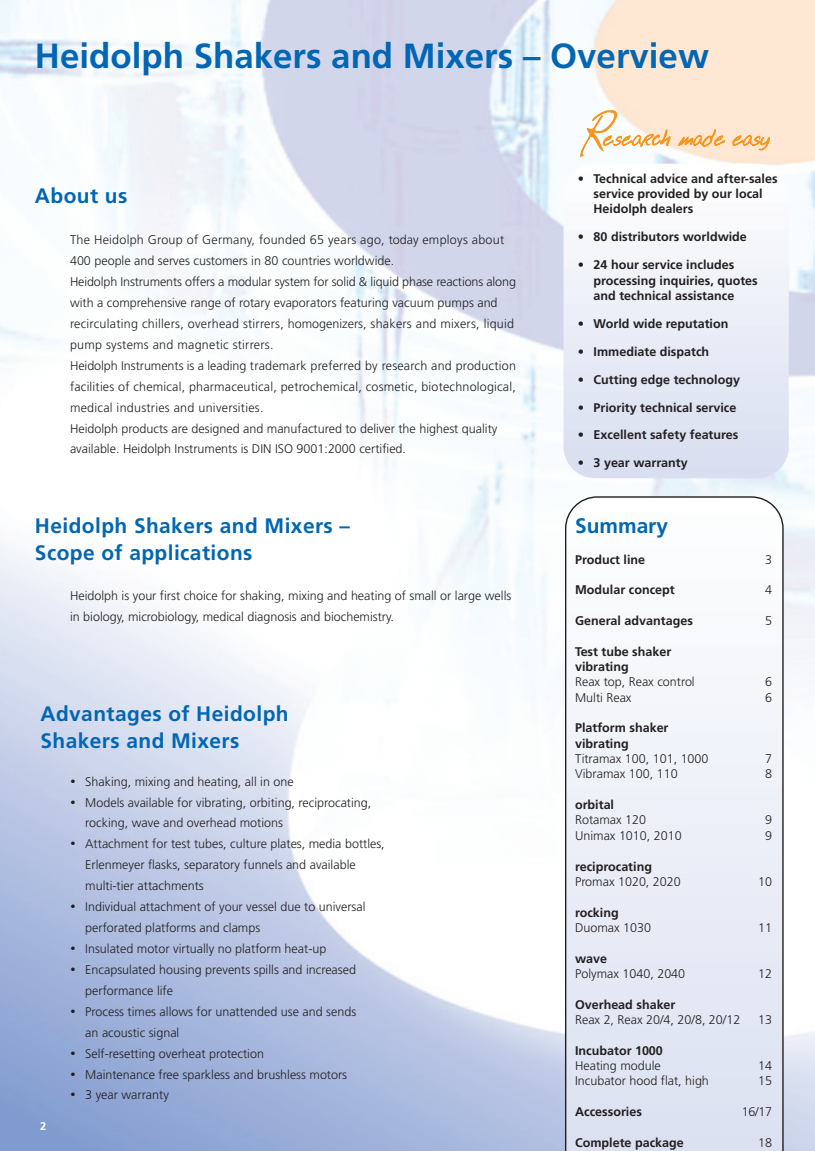
<style>
.page{position:relative;width:815px;height:1151px;background:#fff}
.page>*{position:absolute;margin:0;border:0;box-sizing:border-box;transform-origin:0 0}
.t1{font:700 34.8px "Frutiger";color:#0166b3}
.t2{font:700 20.85px/27.2px "Frutiger";letter-spacing:.02em;color:#0166b3}
.t3{font:700 20.85px "Frutiger";color:#0166b3}
.t4{font:300 12.6px/20.9px "Frutiger";color:#231f20}
.t5{font:700 12.6px/15.3px "Frutiger";color:#231f20}
.t6{font:700 11.1px "Frutiger";color:#fff}
</style>
<div class="page">
<img style="left:0;top:0;width:815px;height:1150px">
<svg style="left:565px;top:496px;width:218px;height:654px"></svg>
<div style="left:563px;top:164px;width:226px;height:9px;background:#fff"></div>
<div style="left:563px;top:173px;width:226px;height:10px;background:#fdfdfe"></div>
<div style="left:563px;top:183px;width:226px;height:9px;background:#fcfdfe"></div>
<div style="left:563px;top:192px;width:226px;height:10px;background:#fbfcfd"></div>
<div style="left:563px;top:202px;width:226px;height:9px;background:#fafafd"></div>
<div style="left:563px;top:211px;width:226px;height:10px;background:#f9f9fc"></div>
<div style="left:563px;top:221px;width:226px;height:9px;background:#f7f9fc"></div>
<div style="left:563px;top:230px;width:226px;height:10px;background:#f6f7fb"></div>
<div style="left:563px;top:240px;width:226px;height:9px;background:#f5f6fb"></div>
<div style="left:563px;top:249px;width:226px;height:10px;background:#f4f6fa"></div>
<div style="left:563px;top:259px;width:226px;height:9px;background:#f3f5fa"></div>
<div style="left:563px;top:268px;width:226px;height:10px;background:#f1f3f9"></div>
<div style="left:563px;top:278px;width:226px;height:9px;background:#f0f2f9"></div>
<div style="left:563px;top:287px;width:226px;height:10px;background:#eff2f9"></div>
<div style="left:563px;top:297px;width:226px;height:9px;background:#edf0f8"></div>
<div style="left:563px;top:306px;width:226px;height:10px;background:#eceff8"></div>
<div style="left:563px;top:316px;width:226px;height:9px;background:#ebeff7"></div>
<div style="left:563px;top:325px;width:226px;height:10px;background:#eaedf7"></div>
<div style="left:563px;top:335px;width:226px;height:10px;background:#e9ecf6"></div>
<div style="left:563px;top:345px;width:226px;height:9px;background:#e8ebf6"></div>
<div style="left:563px;top:354px;width:226px;height:10px;background:#e6ebf6"></div>
<div style="left:563px;top:364px;width:226px;height:9px;background:#e5e9f5"></div>
<div style="left:563px;top:373px;width:226px;height:10px;background:#e4e8f4"></div>
<div style="left:563px;top:383px;width:226px;height:9px;background:#e3e8f4"></div>
<div style="left:563px;top:392px;width:226px;height:10px;background:#e1e6f3"></div>
<div style="left:563px;top:402px;width:226px;height:9px;background:#e0e5f3"></div>
<div style="left:563px;top:411px;width:226px;height:10px;background:#dfe4f2"></div>
<div style="left:563px;top:421px;width:226px;height:9px;background:#dee4f2"></div>
<div style="left:563px;top:430px;width:226px;height:10px;background:#dde2f2"></div>
<div style="left:563px;top:440px;width:226px;height:9px;background:#dce1f1"></div>
<div style="left:563px;top:449px;width:226px;height:10px;background:#dbe0f1"></div>
<div style="left:563px;top:459px;width:226px;height:9px;background:#dae0f1"></div>
<div style="left:563px;top:468px;width:226px;height:10px;background:#d9def0"></div>
<svg style="left:677px;top:128px;width:49px;height:36px"></svg>
<svg style="left:732px;top:108px;width:39px;height:58px;background:#fde0c3"></svg>
<svg style="left:579px;top:110px;width:92px;height:54px"></svg>
<h1 class="t1" style="left:35px;top:42px;width:675px">Heidolph Shakers and Mixers – Overview</h1>
<h2 class="t2" style="left:35px;top:184px;width:94px">About us</h2>
<p class="t4" style="left:70px;top:230px;width:447px">The Heidolph Group of Germany, founded 65 years ago, today employs about 400 people and serves customers in 80 countries worldwide.<br>Heidolph Instruments offers a modular system for solid &amp; liquid phase reactions along with a comprehensive range of rotary evaporators featuring vacuum pumps and recirculating chillers, overhead stirrers, homogenizers, shakers and mixers, liquid pump systems and magnetic stirrers.<br>Heidolph Instruments is a leading trademark preferred by research and production facilities of chemical, pharmaceutical, petrochemical, cosmetic, biotechnological, medical industries and universities.<br>Heidolph products are designed and manufactured to deliver the highest quality available. Heidolph Instruments is DIN ISO 9001:2000 certified.</p>
<h2 class="t2" style="left:35px;top:514px;width:316px">Heidolph Shakers and Mixers –<br>Scope of applications</h2>
<p class="t4" style="left:70px;top:586px;width:443px">Heidolph is your first choice for shaking, mixing and heating of small or large wells in biology, microbiology, medical diagnosis and biochemistry.</p>
<h2 class="t2" style="left:41px;top:701px;width:250px">Advantages of Heidolph<br>Shakers and Mixers</h2>
<p class="t6" style="left:40px;top:1121px;width:8px">2</p>
<p class="t4" style="left:70px;top:771px;width:225px">• Shaking, mixing and heating, all in one</p>
<p class="t4" style="left:85px;top:792px;width:287px;text-indent:-15px">• Models available for vibrating, orbiting, reciprocating, rocking, wave and overhead motions</p>
<p class="t4" style="left:85px;top:834px;width:301px;text-indent:-15px">• Attachment for test tubes, culture plates, media bottles,<br>Erlenmeyer flasks, separatory funnels and available multi-tier attachments</p>
<p class="t4" style="left:85px;top:897px;width:282px;text-indent:-15px">• Individual attachment of your vessel due to universal perforated platforms and clamps</p>
<p class="t4" style="left:70px;top:938px;width:258px">• Insulated motor virtually no platform heat-up</p>
<p class="t4" style="left:85px;top:959px;width:272px;text-indent:-15px">• Encapsulated housing prevents spills and increased performance life</p>
<p class="t4" style="left:85px;top:1001px;width:272px;text-indent:-15px">• Process times allows for unattended use and sends an acoustic signal</p>
<p class="t4" style="left:70px;top:1043px;width:195px">• Self-resetting overheat protection</p>
<p class="t4" style="left:70px;top:1064px;width:279px">• Maintenance free sparkless and brushless motors</p>
<p class="t4" style="left:70px;top:1085px;width:100px">• 3 year warranty</p>
<p class="t5" style="left:593px;top:172px;width:186px;text-indent:-16px">• Technical advice and after-sales service provided by our local<br>Heidolph dealers</p>
<p class="t5" style="left:578px;top:230px;width:171px">• 80 distributors worldwide</p>
<p class="t5" style="left:593px;top:258px;width:166px;text-indent:-16px">• 24 hour service includes processing inquiries, quotes and technical assistance</p>
<p class="t5" style="left:578px;top:317px;width:152px">• World wide reputation</p>
<p class="t5" style="left:578px;top:344px;width:133px">• Immediate dispatch</p>
<p class="t5" style="left:578px;top:372px;width:164px">• Cutting edge technology</p>
<p class="t5" style="left:578px;top:400px;width:160px">• Priority technical service</p>
<p class="t5" style="left:578px;top:428px;width:162px">• Excellent safety features</p>
<p class="t5" style="left:578px;top:456px;width:111px">• 3 year warranty</p>
<h2 class="t3" style="left:575px;top:517px;width:94px">Summary</h2>
<p class="t5" style="left:575px;top:552px;width:72px">Product line</p>
<p class="t5" style="left:575px;top:583px;width:101px">Modular concept</p>
<p class="t5" style="left:575px;top:613px;width:119px">General advantages</p>
<p class="t5" style="left:575px;top:644px;width:98px">Test tube shaker vibrating</p>
<p class="t4" style="left:575px;top:675px;width:121px;line-height:15.3px">Reax top, Reax control<br>Multi Reax</p>
<p class="t5" style="left:575px;top:721px;width:95px">Platform shaker vibrating</p>
<p class="t4" style="left:575px;top:751px;width:135px;line-height:15.3px">Titramax 100, 101, 1000<br>Vibramax 100, 110</p>
<p class="t5" style="left:575px;top:797px;width:41px">orbital</p>
<p class="t4" style="left:575px;top:813px;width:108px;line-height:15.3px">Rotamax 120<br>Unimax 1010, 2010</p>
<p class="t5" style="left:575px;top:859px;width:78px">reciprocating</p>
<p class="t4" style="left:575px;top:871px;width:107px">Promax 1020, 2020</p>
<p class="t5" style="left:575px;top:905px;width:45px">rocking</p>
<p class="t4" style="left:575px;top:917px;width:77px">Duomax 1030</p>
<p class="t5" style="left:575px;top:951px;width:34px">wave</p>
<p class="t4" style="left:575px;top:963px;width:112px">Polymax 1040, 2040</p>
<p class="t5" style="left:575px;top:997px;width:102px">Overhead shaker</p>
<p class="t4" style="left:575px;top:1009px;width:167px">Reax 2, Reax 20/4, 20/8, 20/12</p>
<p class="t5" style="left:575px;top:1043px;width:89px">Incubator 1000</p>
<p class="t4" style="left:575px;top:1058px;width:135px;line-height:15.3px">Heating module<br>Incubator hood flat, high</p>
<p class="t5" style="left:575px;top:1104px;width:68px">Accessories</p>
<p class="t5" style="left:575px;top:1135px;width:110px">Complete package</p>
<p class="t4" style="left:765px;top:549px;width:8px">3</p>
<p class="t4" style="left:765px;top:580px;width:8px">4</p>
<p class="t4" style="left:765px;top:611px;width:8px">5</p>
<p class="t4" style="left:765px;top:675px;width:8px;line-height:15.3px">6<br>6</p>
<p class="t4" style="left:765px;top:751px;width:8px;line-height:15.3px">7<br>8</p>
<p class="t4" style="left:765px;top:813px;width:8px;line-height:15.3px">9<br>9</p>
<p class="t4" style="left:758px;top:871px;width:15px">10</p>
<p class="t4" style="left:758px;top:917px;width:15px">11</p>
<p class="t4" style="left:758px;top:963px;width:15px">12</p>
<p class="t4" style="left:758px;top:1009px;width:15px">13</p>
<p class="t4" style="left:758px;top:1058px;width:15px;line-height:15.3px">14<br>15</p>
<p class="t4" style="left:742px;top:1101px;width:32px">16/17</p>
<p class="t4" style="left:758px;top:1132px;width:15px">18</p>
</div>
